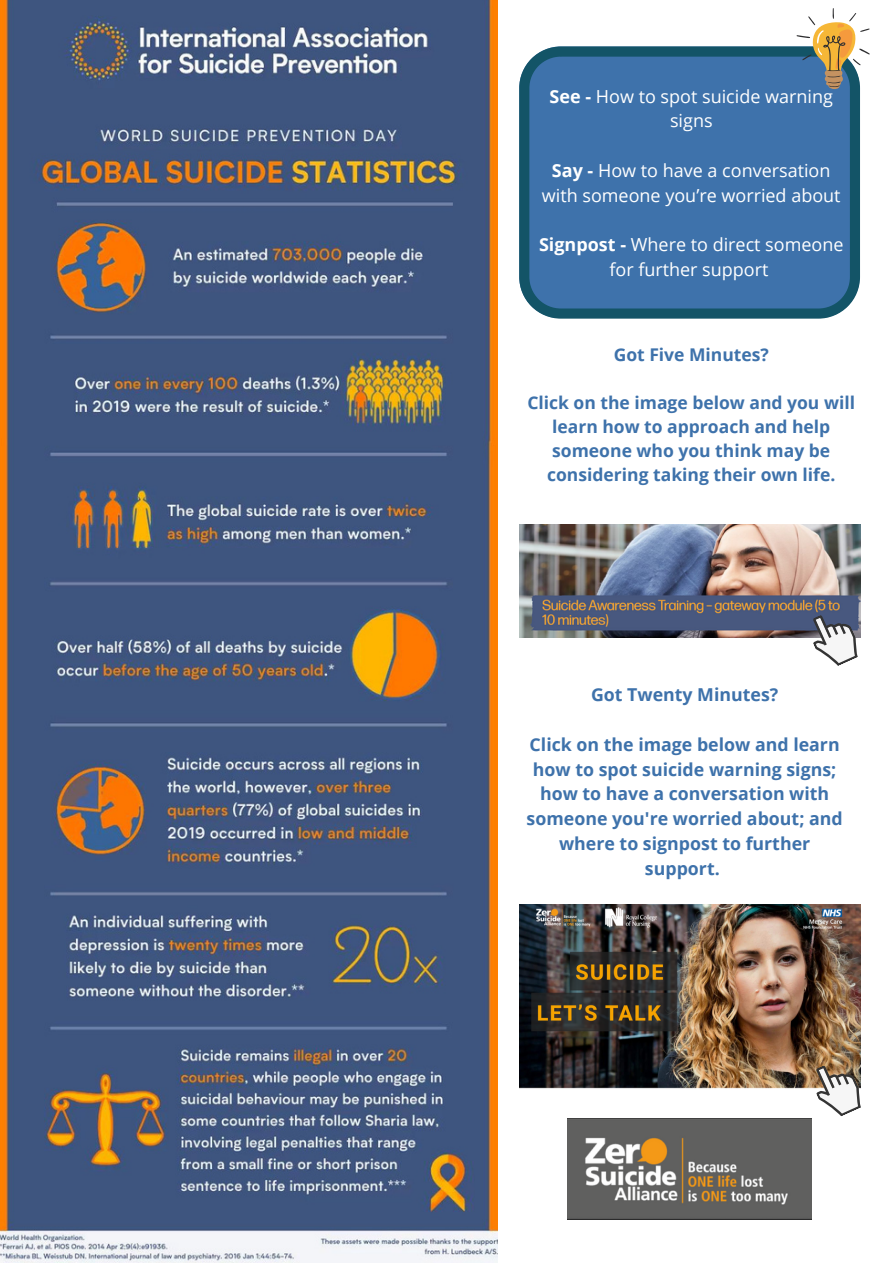
<style>
.page{position:relative;width:893px;height:1264px;background:#fff}
.page>*{position:absolute;margin:0;border:0;box-sizing:border-box;transform-origin:0 0}
.t1{font:18px/24.8px "Open Sans";color:#fff;text-align:center}
.t2{font:700 17.7px/24.8px "Open Sans";color:#3e72ab;text-align:center}
.t3{font:700 17.55px/24px "Open Sans";color:#3e72ab;text-align:center}
.s1{font-weight:700}
</style>
<div class="page">
<img style="left:0;top:0;width:497px;height:1262px">
<img style="left:519px;top:524px;width:341px;height:114px">
<svg style="left:803px;top:605px;width:58px;height:61px"></svg>
<img style="left:519px;top:904px;width:341px;height:185px">
<svg style="left:806px;top:1055px;width:55px;height:67px"></svg>
<svg style="left:519px;top:46px;width:341px;height:272px;background:#3b70a3"></svg>
<svg style="left:796px;top:8px;width:73px;height:81px"></svg>
<img style="left:567px;top:1118px;width:244px;height:101px">
<p class="t1" style="left:549px;top:83px;width:285px"><span class="s1">See -</span> How to spot suicide warning signs</p>
<p class="t1" style="left:542px;top:157px;width:300px"><span class="s1">Say -</span> How to have a conversation with someone you’re worried about</p>
<p class="t1" style="left:539px;top:232px;width:306px"><span class="s1">Signpost -</span> Where to direct someone for further support</p>
<p class="t3" style="left:613px;top:342px;width:157px">Got Five Minutes?</p>
<p class="t3" style="left:527px;top:390px;width:329px">Click on the image below and you will learn how to approach and help someone who you think may be considering taking their own life.</p>
<p class="t2" style="left:591px;top:682px;width:189px">Got Twenty Minutes?</p>
<p class="t2" style="left:526px;top:731px;width:317px">Click on the image below and learn how to spot suicide warning signs; how to have a conversation with someone you're worried about; and where to signpost to further support.</p>
</div>
